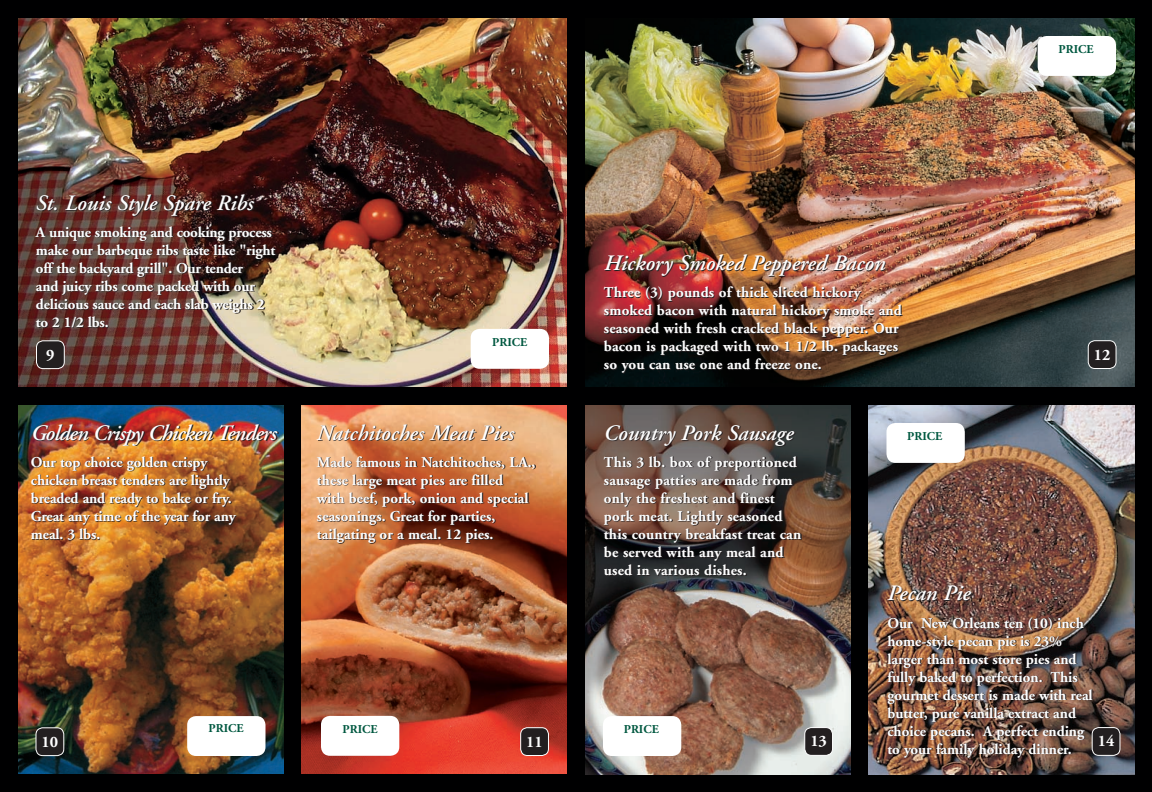
<style>
.page{position:relative;width:1152px;height:792px;background:#000001}
.page>*{position:absolute;margin:0;border:0;box-sizing:border-box;transform-origin:0 0}
.t1{font:italic 600 22px "Adobe Garamond";color:#fff}
.t2{font:italic 600 22px "Adobe Garamond";letter-spacing:-.035em;color:#fff}
.t3{font:700 16px "Adobe Garamond";color:#fff}
.t4{font:700 15px/18px "Adobe Garamond";letter-spacing:-.005em;color:#fff}
.t5{font:700 12px "Adobe Garamond";color:#005840}
</style>
<div class="page">
<img style="left:18px;top:405px;width:266px;height:369px">
<img style="left:302px;top:405px;width:265px;height:369px">
<svg style="left:317px;top:457px;width:219px;height:87px;background:#9c5735"></svg>
<svg style="left:318px;top:425px;width:197px;height:16px;background:#b07e57"></svg>
<img style="left:18px;top:18px;width:549px;height:369px">
<div style="left:471px;top:329px;width:78px;height:40px;background:#fff;border-radius:9px"></div>
<img style="left:36px;top:227px;width:240px;height:101px">
<svg style="left:38px;top:195px;width:217px;height:21px;background:#492723"></svg>
<img style="left:585px;top:18px;width:549px;height:369px">
<div style="left:37px;top:341px;width:27px;height:28px;background:#231f20;border-radius:7px"></div>
<div style="left:36px;top:340px;width:29px;height:29px;border:1px solid #fff;border-radius:7px"></div>
<div style="left:1088px;top:341px;width:28px;height:28px;background:#231f20;border-radius:7px"></div>
<div style="left:1088px;top:340px;width:29px;height:29px;border:1px solid #fff;border-radius:7px"></div>
<div style="left:1038px;top:36px;width:78px;height:40px;background:#fff;border-radius:9px"></div>
<img style="left:869px;top:405px;width:265px;height:369px">
<div style="left:1092px;top:728px;width:28px;height:27px;background:#231f20;border-radius:7px"></div>
<div style="left:1092px;top:727px;width:28px;height:29px;border:1px solid #fff;border-radius:7px"></div>
<div style="left:886px;top:423px;width:79px;height:40px;background:#fff;border-radius:9px"></div>
<div style="left:321px;top:716px;width:78px;height:40px;background:#fff;border-radius:9px"></div>
<svg style="left:32px;top:457px;width:205px;height:83px;background:#a05e28"></svg>
<img style="left:34px;top:425px;width:244px;height:21px">
<div style="left:187px;top:716px;width:78px;height:40px;background:#fff;border-radius:9px"></div>
<div style="left:36px;top:728px;width:28px;height:28px;background:#231f20;border-radius:7px"></div>
<div style="left:36px;top:727px;width:28px;height:29px;border:1px solid #fff;border-radius:7px"></div>
<div style="left:521px;top:728px;width:27px;height:27px;background:#231f20;border-radius:7px"></div>
<div style="left:520px;top:727px;width:29px;height:29px;border:1px solid #fff;border-radius:7px"></div>
<img style="left:585px;top:405px;width:266px;height:369px">
<svg style="left:605px;top:457px;width:197px;height:119px;background:#52423b"></svg>
<svg style="left:607px;top:425px;width:188px;height:21px;background:#584740"></svg>
<div style="left:603px;top:716px;width:78px;height:40px;background:#fff;border-radius:9px"></div>
<div style="left:805px;top:728px;width:28px;height:27px;background:#231f20;border-radius:7px"></div>
<div style="left:804px;top:727px;width:29px;height:29px;border:1px solid #fff;border-radius:7px"></div>
<h1 class="t1" style="left:36px;top:191px;width:219px">St. Louis Style Spare Ribs</h1>
<p class="t5" style="left:1058px;top:43px;width:37px">PRICE</p>
<p class="t4" style="left:36px;top:224px;width:241px">A unique smoking and cooking process make our barbeque ribs taste like "right off the backyard grill". Our tender<br>and juicy ribs come packed with our delicious sauce and each slab weighs 2 to 2 1/2 lbs.</p>
<h1 class="t1" style="left:604px;top:251px;width:283px">Hickory Smoked Peppered Bacon</h1>
<p class="t4" style="left:604px;top:284px;width:300px">Three (3) pounds of thick sliced hickory smoked bacon with natural hickory smoke and seasoned with fresh cracked black pepper. Our bacon is packaged with two 1 1/2 lb. packages so you can use one and freeze one.</p>
<p class="t5" style="left:492px;top:335px;width:37px">PRICE</p>
<p class="t3" style="left:46px;top:346px;width:10px">9</p>
<p class="t3" style="left:1094px;top:346px;width:18px">12</p>
<h1 class="t2" style="left:31px;top:421px;width:247px">Golden Crispy Chicken Tenders</h1>
<h1 class="t1" style="left:317px;top:421px;width:199px">Natchitoches Meat Pies</h1>
<h1 class="t1" style="left:604px;top:421px;width:191px">Country Pork Sausage</h1>
<p class="t5" style="left:907px;top:430px;width:37px">PRICE</p>
<p class="t4" style="left:31px;top:453px;width:206px">Our top choice golden crispy chicken breast tenders are lightly breaded and ready to bake or fry.<br>Great any time of the year for any meal. 3 lbs.</p>
<p class="t4" style="left:317px;top:453px;width:220px">Made famous in Natchitoches, LA., these large meat pies are filled<br>with beef, pork, onion and special seasonings. Great for parties, tailgating or a meal. 12 pies.</p>
<p class="t4" style="left:604px;top:453px;width:199px">This 3 lb. box of preportioned sausage patties are made from only the freshest and finest pork meat. Lightly seasoned this country breakfast treat can be served with any meal and used in various dishes.</p>
<h1 class="t1" style="left:888px;top:581px;width:85px">Pecan Pie</h1>
<p class="t5" style="left:208px;top:722px;width:37px">PRICE</p>
<p class="t5" style="left:342px;top:722px;width:37px">PRICE</p>
<p class="t3" style="left:42px;top:733px;width:18px">10</p>
<p class="t3" style="left:526px;top:733px;width:18px">11</p>
<p class="t5" style="left:624px;top:723px;width:37px">PRICE</p>
<p class="t3" style="left:810px;top:733px;width:18px">13</p>
<p class="t4" style="left:887px;top:614px;width:207px">Our New Orleans ten (10) inch home-style pecan pie is 23% larger than most store pies and fully baked to perfection. This gourmet dessert is made with real butter, pure vanilla extract and choice pecans. A perfect ending to your family holiday dinner.</p>
<p class="t3" style="left:1098px;top:733px;width:18px">14</p>
</div>
